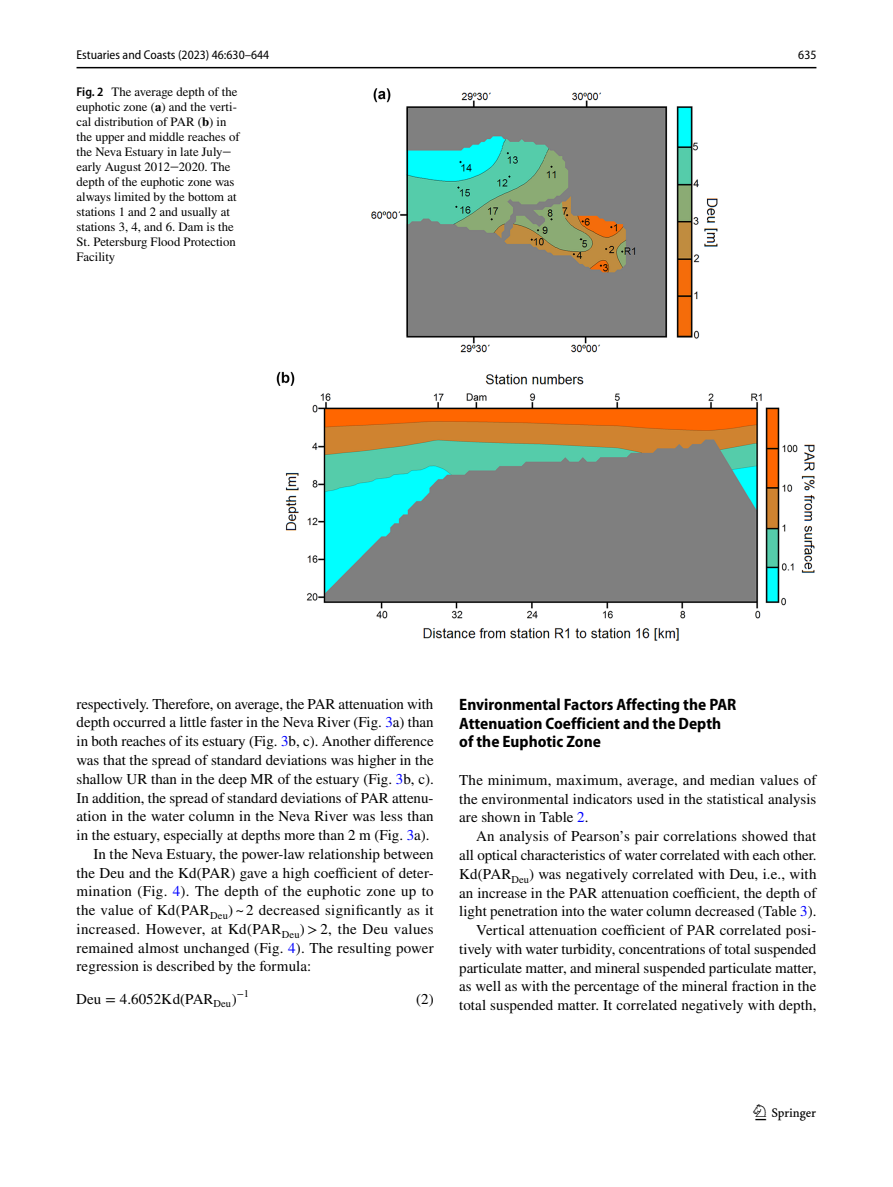
<style>
.page{position:relative;width:893px;height:1187px;background:#fff}
.page>*{position:absolute;margin:0;border:0;box-sizing:border-box;transform-origin:0 0}
.t1{font:22.5px "Springnew Regular 2";color:#000}
.t2{font:700 semi-condensed 16.5px/18.8px "Myriad Pro";color:#000}
.t3{font:15px/18.8px "STIX";letter-spacing:.005em;color:#000;text-align:justify}
.t4{font:15px "STIX";letter-spacing:.025em;color:#000}
.t5{font:15px "STIX Math Regular 2";color:#000}
.t6{font:12.75px/15px "STIX";color:#000}
.t7{font:semi-condensed 12.75px "Myriad Pro";color:#000}
.t8{font:10.5px "STIX Math Regular 2";color:#000}
.s1{font-family:"Myriad Pro";font-weight:600;font-stretch:semi-condensed}
.s2{font-weight:700}
.s3{font-family:"Code 2000"}
.s4{color:#00f}
.s5{font-family:"STIX General Regular 2"}
</style>
<div class="page">
<hr style="left:77px;top:67px;width:739px;height:1px;background:#000">
<img style="left:276px;top:88px;width:539px;height:553px">
<p class="t7" style="left:77px;top:48px;width:194px">Estuaries and Coasts (2023) 46:630–644</p>
<p class="t7" style="left:798px;top:48px;width:20px">635</p>
<p class="t6" style="left:77px;top:85px;width:165px"><span class="s1">Fig. 2</span> The average depth of the euphotic zone (<span class="s2">a</span>) and the verti&shy;cal distribution of PAR (<span class="s2">b</span>) in the upper and middle reaches of the Neva Estuary in late July<span class="s3">‒ </span>early August 2012<span class="s3">‒</span>2020. The depth of the euphotic zone was always limited by the bottom at stations 1 and 2 and usually at stations 3, 4, and 6. Dam is the<br>St. Petersburg Flood Protection<br>Facility</p>
<p class="t3" style="left:77px;top:695px;width:358px">respectively. Therefore, on average, the PAR attenuation with</p>
<p class="t3" style="left:77px;top:714px;width:359px">depth occurred a little faster in the Neva River (Fig. <span class="s4">3</span>a) than</p>
<p class="t3" style="left:77px;top:732px;width:359px">in both reaches of its estuary (Fig. <span class="s4">3</span>b, c). Another difference</p>
<p class="t3" style="left:77px;top:751px;width:359px">was that the spread of standard deviations was higher in the</p>
<p class="t3" style="left:77px;top:770px;width:359px">shallow UR than in the deep MR of the estuary (Fig. <span class="s4">3</span>b, c).</p>
<p class="t3" style="left:77px;top:789px;width:358px">In addition, the spread of standard deviations of PAR attenu-</p>
<p class="t3" style="left:77px;top:807px;width:359px">ation in the water column in the Neva River was less than</p>
<p class="t3" style="left:77px;top:826px;width:355px">in the estuary, especially at depths more than 2 m (Fig. <span class="s4">3</span>a).</p>
<p class="t3" style="left:94px;top:845px;width:342px">In the Neva Estuary, the power-law relationship between</p>
<p class="t3" style="left:77px;top:864px;width:359px">the Deu and the Kd(PAR) gave a high coefficient of deter-</p>
<p class="t3" style="left:77px;top:882px;width:359px">mination (Fig. <span class="s4">4</span>). The depth of the euphotic zone up to</p>
<p class="t3" style="left:77px;top:901px;width:359px">the value of Kd(PAR<sub>Deu</sub>) ~ 2 decreased significantly as it</p>
<p class="t4" style="left:77px;top:918px;width:359px">increased. However, at Kd(PAR<sub>Deu</sub>) &gt; 2, the Deu values</p>
<p class="t3" style="left:77px;top:939px;width:359px">remained almost unchanged (Fig. <span class="s4">4</span>). The resulting power</p>
<p class="t3" style="left:77px;top:957px;width:236px">regression is described by the formula:</p>
<p class="t5" style="left:76px;top:993px;width:162px">Deu = <span class="s5">4.6052</span>Kd(PAR<sub>Deu</sub>)</p>
<p class="t3" style="left:416px;top:990px;width:19px">(2)</p>
<p class="t8" style="left:237px;top:989px;width:14px">−<span class="s5">1</span></p>
<p class="t2" style="left:459px;top:695px;width:279px">Environmental Factors Affecting the PAR<br>Attenuation Coefficient and the Depth of the Euphotic Zone</p>
<p class="t3" style="left:459px;top:771px;width:359px">The minimum, maximum, average, and median values of the environmental indicators used in the statistical analysis are shown in Table <span class="s4">2</span>.</p>
<p class="t3" style="left:459px;top:827px;width:359px;text-align:right">An analysis of Pearson’s pair correlations showed that all optical characteristics of water correlated with each other.<br>Kd(PAR<sub>Deu</sub>) was negatively correlated with Deu, i.e., with an increase in the PAR attenuation coefficient, the depth of light penetration into the water column decreased (Table <span class="s4">3</span>).<br>Vertical attenuation coefficient of PAR correlated posi&shy;tively with water turbidity, concentrations of total suspended particulate matter, and mineral suspended particulate matter, as well as with the percentage of the mineral fraction in the total suspended matter. It correlated negatively with depth,</p>
<h1 class="t1" style="left:755px;top:1104px;width:62px">1 3</h1>
</div>
